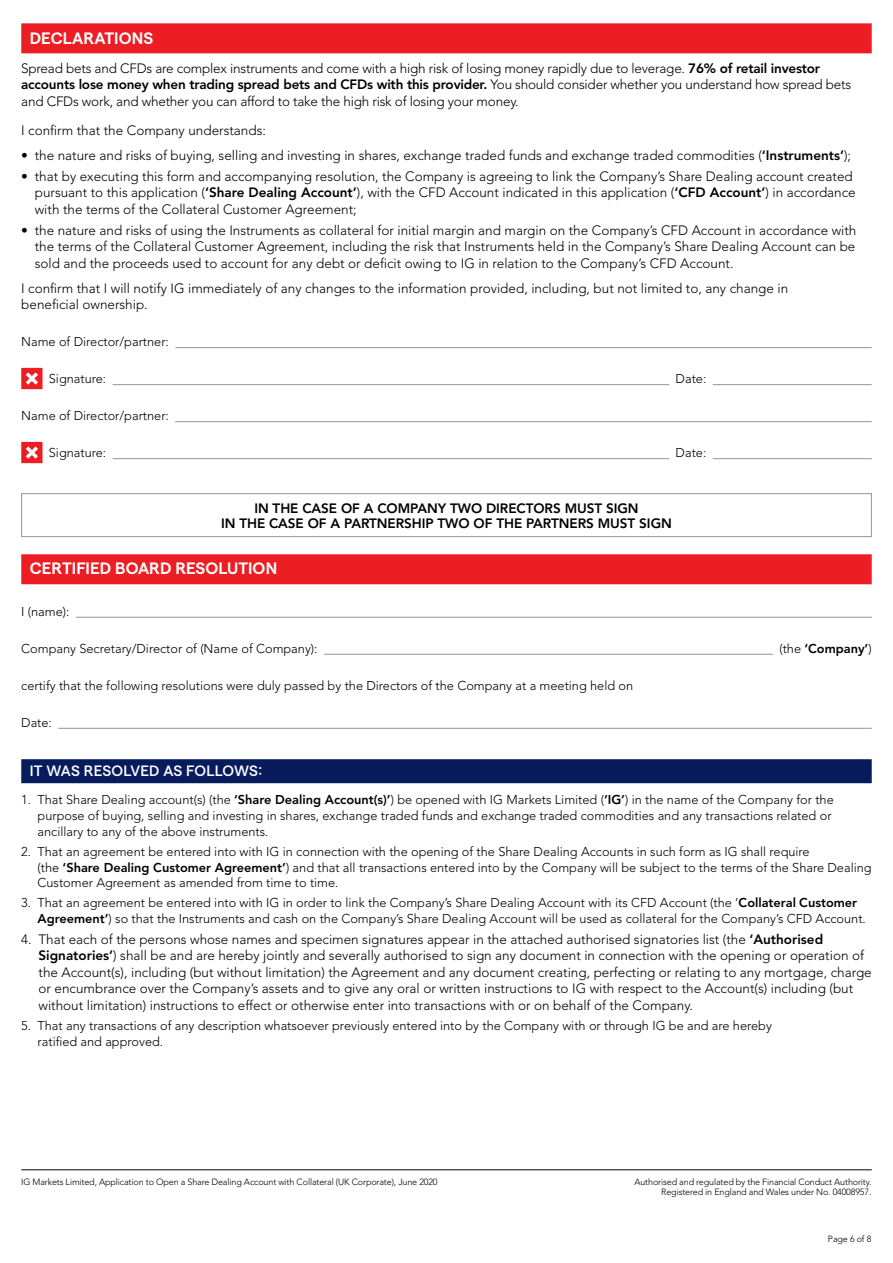
<style>
.page{position:relative;width:893px;height:1263px;background:#fff}
.page>*{position:absolute;margin:0;border:0;box-sizing:border-box;transform-origin:0 0}
.t1{font:600 16.5px "Matter SQ";letter-spacing:.005em;color:#fff}
.t2{font:500 15px "Matter SQ";letter-spacing:.005em;color:#fff}
.t3{font:300 13.5px/16.5px "Avenir LT Std";color:#000}
.t4{font:800 13.5px/15px "Avenir LT Std";letter-spacing:-.005em;color:#000;text-align:center}
.t5{font:300 12.75px/15.8px "Avenir LT Std";color:#000}
.t6{font:800 12.75px "Avenir LT Std";color:#000}
.t7{font:300 9px/10.5px "Avenir LT Std";letter-spacing:-.015em;color:#000;text-align:right}
.s1{font-weight:800}
.s2{font-weight:300}
</style>
<div class="page">
<hr style="left:21px;top:1169px;width:851px;height:1px;background:#000">
<div style="left:21px;top:23px;width:851px;height:30px;background:#ed1d24"></div>
<hr style="left:175px;top:347px;width:697px;height:1px;background:#939598">
<hr style="left:113px;top:384px;width:556px;height:1px;background:#939598">
<hr style="left:713px;top:384px;width:159px;height:1px;background:#939598">
<hr style="left:175px;top:421px;width:697px;height:1px;background:#939598">
<hr style="left:113px;top:458px;width:556px;height:1px;background:#939598">
<hr style="left:713px;top:458px;width:159px;height:1px;background:#939598">
<div style="left:21px;top:554px;width:851px;height:30px;background:#ed1d24"></div>
<hr style="left:76px;top:617px;width:796px;height:1px;background:#939598">
<hr style="left:324px;top:654px;width:449px;height:1px;background:#939598">
<hr style="left:58px;top:728px;width:814px;height:1px;background:#939598">
<div style="left:21px;top:759px;width:851px;height:24px;background:#081b5d"></div>
<svg style="left:21px;top:368px;width:22px;height:21px"></svg>
<svg style="left:21px;top:442px;width:22px;height:21px"></svg>
<div style="left:21px;top:493px;width:851px;height:44px;border:1px solid #939598"></div>
<p class="t1" style="left:30px;top:26px;width:125px">DECLARATIONS</p>
<p class="t3" style="left:21px;top:60px;width:831px">Spread bets and CFDs are complex instruments and come with a high risk of losing money rapidly due to leverage. <span class="s1">76% of retail investor accounts lose money when trading spread bets and CFDs with this provider.</span> You should consider whether you understand how spread bets and CFDs work, and whether you can afford to take the high risk of losing your money.</p>
<p class="t3" style="left:21px;top:122px;width:246px">I confirm that the Company understands:</p>
<p class="t3" style="left:21px;top:147px;width:831px">• the nature and risks of buying, selling and investing in shares, exchange traded funds and exchange traded commodities (<span class="s1">‘Instruments’</span>);</p>
<p class="t3" style="left:35px;top:168px;width:822px;text-indent:-13px">• that by executing this form and accompanying resolution, the Company is agreeing to link the Company’s Share Dealing account created pursuant to this application (<span class="s1">‘Share Dealing Account’</span>), with the CFD Account indicated in this application (<span class="s1">‘CFD Account’</span>) in accordance with the terms of the Collateral Customer Agreement;</p>
<p class="t3" style="left:35px;top:222px;width:823px;text-align:justify;text-indent:-13px">• the nature and risks of using the Instruments as collateral for initial margin and margin on the Company’s CFD Account in accordance with the terms of the Collateral Customer Agreement, including the risk that Instruments held in the Company’s Share Dealing Account can be sold and the proceeds used to account for any debt or deficit owing to IG in relation to the Company’s CFD Account.</p>
<p class="t3" style="left:21px;top:280px;width:768px">I confirm that I will notify IG immediately of any changes to the information provided, including, but not limited to, any change in beneficial ownership.</p>
<p class="t5" style="left:21px;top:334px;width:149px">Name of Director/partner:</p>
<p class="t5" style="left:49px;top:371px;width:59px">Signature:</p>
<p class="t5" style="left:676px;top:371px;width:32px">Date:</p>
<p class="t5" style="left:21px;top:408px;width:149px">Name of Director/partner:</p>
<p class="t5" style="left:49px;top:445px;width:59px">Signature:</p>
<p class="t5" style="left:676px;top:445px;width:32px">Date:</p>
<p class="t4" style="left:221px;top:501px;width:452px">IN THE CASE OF A COMPANY TWO DIRECTORS MUST SIGN<br>IN THE CASE OF A PARTNERSHIP TWO OF THE PARTNERS MUST SIGN</p>
<p class="t1" style="left:30px;top:556px;width:249px">CERTIFIED BOARD RESOLUTION</p>
<p class="t5" style="left:21px;top:603px;width:50px">I (name):</p>
<p class="t5" style="left:21px;top:640px;width:298px">Company Secretary/Director of (Name of Company):</p>
<p class="t6" style="left:779px;top:641px;width:94px"><span class="s2">(the</span> ‘Company’<span class="s2">)</span></p>
<p class="t5" style="left:21px;top:677px;width:613px">certify that the following resolutions were duly passed by the Directors of the Company at a meeting held on</p>
<p class="t5" style="left:21px;top:714px;width:32px">Date:</p>
<p class="t2" style="left:30px;top:759px;width:234px">IT WAS RESOLVED AS FOLLOWS:</p>
<p class="t5" style="left:38px;top:792px;width:798px;text-indent:-16px">1. That Share Dealing account(s) (the <span class="s1">‘Share Dealing Account(s)’</span>) be opened with IG Markets Limited (<span class="s1">‘IG’</span>) in the name of the Company for the purpose of buying, selling and investing in shares, exchange traded funds and exchange traded commodities and any transactions related or ancillary to any of the above instruments.</p>
<p class="t5" style="left:38px;top:843px;width:836px;text-indent:-16px">2. That an agreement be entered into with IG in connection with the opening of the Share Dealing Accounts in such form as IG shall require<br>(the <span class="s1">‘Share Dealing Customer Agreement’</span>) and that all transactions entered into by the Company will be subject to the terms of the Share Dealing<br>Customer Agreement as amended from time to time.</p>
<p class="t5" style="left:38px;top:895px;width:830px;text-indent:-16px">3. That an agreement be entered into with IG in order to link the Company’s Share Dealing Account with its CFD Account (the ‘<span class="s1">Collateral Customer<br>Agreement’</span>) so that the Instruments and cash on the Company’s Share Dealing Account will be used as collateral for the Company’s CFD Account.</p>
<p class="t3" style="left:39px;top:931px;width:835px;text-indent:-17px">4. That each of the persons whose names and specimen signatures appear in the attached authorised signatories list (the <span class="s1">‘Authorised Signatories’</span>) shall be and are hereby jointly and severally authorised to sign any document in connection with the opening or operation of the Account(s), including (but without limitation) the Agreement and any document creating, perfecting or relating to any mortgage, charge or encumbrance over the Company’s assets and to give any oral or written instructions to IG with respect to the Account(s) including (but without limitation) instructions to effect or otherwise enter into transactions with or on behalf of the Company.</p>
<p class="t5" style="left:38px;top:1018px;width:736px;text-indent:-16px">5. That any transactions of any description whatsoever previously entered into by the Company with or through IG be and are hereby ratified and approved.</p>
<p class="t7" style="left:21px;top:1176px;width:418px">IG Markets Limited, Application to Open a Share Dealing Account with Collateral (UK Corporate), June 2020</p>
<p class="t7" style="left:634px;top:1176px;width:238px">Authorised and regulated by the Financial Conduct Authority.<br>Registered in England and Wales under No. 04008957.</p>
<p class="t7" style="left:828px;top:1233px;width:45px">Page 6 of 8</p>
</div>
